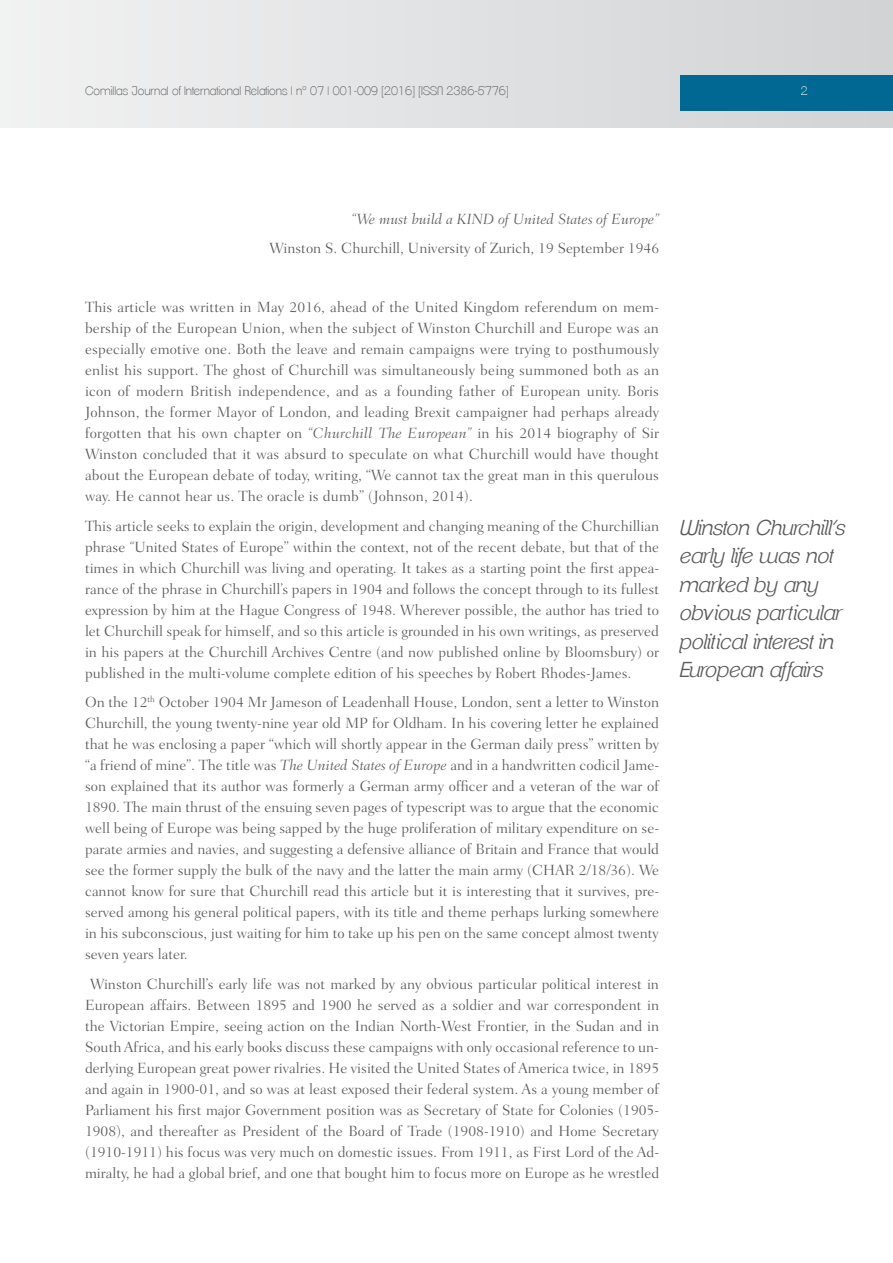
<style>
.page{position:relative;width:893px;height:1263px;background:#fff}
.page>*{position:absolute;margin:0;border:0;box-sizing:border-box;transform-origin:0 0}
.t1{font:italic 300 21px/28.5px "Clemente P Daf";color:#58595b}
.t2{font:300 15px/21px "Fairfield LH";color:#58595b;text-align:justify}
.t3{font:italic 300 15px "Fairfield LH";color:#58595b}
.t4{font:200 12px "Clemente P Dac";color:#58595b}
.t5{font:200 12px "Clemente P Dac";color:#fff}
.s1{font-style:italic}
</style>
<div class="page">
<div style="left:0;top:0;width:893px;height:128px;background:linear-gradient(to right,#f1f2f2,#d1d3d4)"></div>
<div style="left:680px;top:75px;width:213px;height:36px;background:#006892"></div>
<p class="t4" style="left:85px;top:83px;width:425px">Comillas Journal of International Relations | nº 07 | 001-009 [2016] [ISSN 2386-5776]</p>
<p class="t5" style="left:801px;top:83px;width:8px">2</p>
<p class="t3" style="left:352px;top:210px;width:309px">“We must build a KIND of United States of Europe”</p>
<p class="t2" style="left:270px;top:238px;width:391px">Winston S. Churchill, University of Zurich, 19 September 1946</p>
<p class="t2" style="left:85px;top:297px;width:576px">This article was written in May 2016, ahead of the United Kingdom referendum on mem&shy;bership of the European Union, when the subject of Winston Churchill and Europe was an especially emotive one. Both the leave and remain campaigns were trying to posthumously enlist his support. The ghost of Churchill was simultaneously being summoned both as an icon of modern British independence, and as a founding father of European unity. Boris Johnson, the former Mayor of London, and leading Brexit campaigner had perhaps already forgotten that his own chapter on <span class="s1">“Churchill The European”</span> in his 2014 biography of Sir Winston concluded that it was absurd to speculate on what Churchill would have thought about the European debate of today, writing, “We cannot tax the great man in this querulous way. He cannot hear us. The oracle is dumb” (Johnson, 2014).</p>
<p class="t2" style="left:85px;top:515px;width:576px">This article seeks to explain the origin, development and changing meaning of the Churchillian phrase <span class="s1">“</span>United States of Europe” within the context, not of the recent debate, but that of the times in which Churchill was living and operating. It takes as a starting point the first appea&shy;rance of the phrase in Churchill’s papers in 1904 and follows the concept through to its fullest expression by him at the Hague Congress of 1948. Wherever possible, the author has tried to let Churchill speak for himself, and so this article is grounded in his own writings, as preserved in his papers at the Churchill Archives Centre (and now published online by Bloomsbury) or published in the multi-volume complete edition of his speeches by Robert Rhodes-James.</p>
<p class="t2" style="left:85px;top:692px;width:576px">On the 12<sup>th</sup> October 1904 Mr Jameson of Leadenhall House, London, sent a letter to Winston Churchill, the young twenty-nine year old MP for Oldham. In his covering letter he explained that he was enclosing a paper “which will shortly appear in the German daily press” written by “a friend of mine”. The title was <span class="s1">The United States of Europe</span> and in a handwritten codicil Jame&shy;son explained that its author was formerly a German army officer and a veteran of the war of 1890. The main thrust of the ensuing seven pages of typescript was to argue that the economic well being of Europe was being sapped by the huge proliferation of military expenditure on se&shy;parate armies and navies, and suggesting a defensive alliance of Britain and France that would see the former supply the bulk of the navy and the latter the main army (CHAR 2/18/36). We cannot know for sure that Churchill read this article but it is interesting that it survives, pre&shy;served among his general political papers, with its title and theme perhaps lurking somewhere in his subconscious, just waiting for him to take up his pen on the same concept almost twenty seven years later.</p>
<p class="t2" style="left:85px;top:973px;width:576px;text-align:center">Winston Churchill’s early life was not marked by any obvious particular political interest in European affairs. Between 1895 and 1900 he served as a soldier and war correspondent in the Victorian Empire, seeing action on the Indian North-West Frontier, in the Sudan and in South Africa, and his early books discuss these campaigns with only occasional reference to un&shy;derlying European great power rivalries. He visited the United States of America twice, in 1895 and again in 1900-01, and so was at least exposed their federal system. As a young member of Parliament his first major Government position was as Secretary of State for Colonies (1905- 1908), and thereafter as President of the Board of Trade (1908-1910) and Home Secretary (1910-1911) his focus was very much on domestic issues. From 1911, as First Lord of the Ad&shy;miralty, he had a global brief, and one that bought him to focus more on Europe as he wrestled</p>
<h1 class="t1" style="left:680px;top:513px;width:167px">Winston Churchill’s early life was not marked by any obvious particular political interest in<br>European affairs</h1>
</div>
